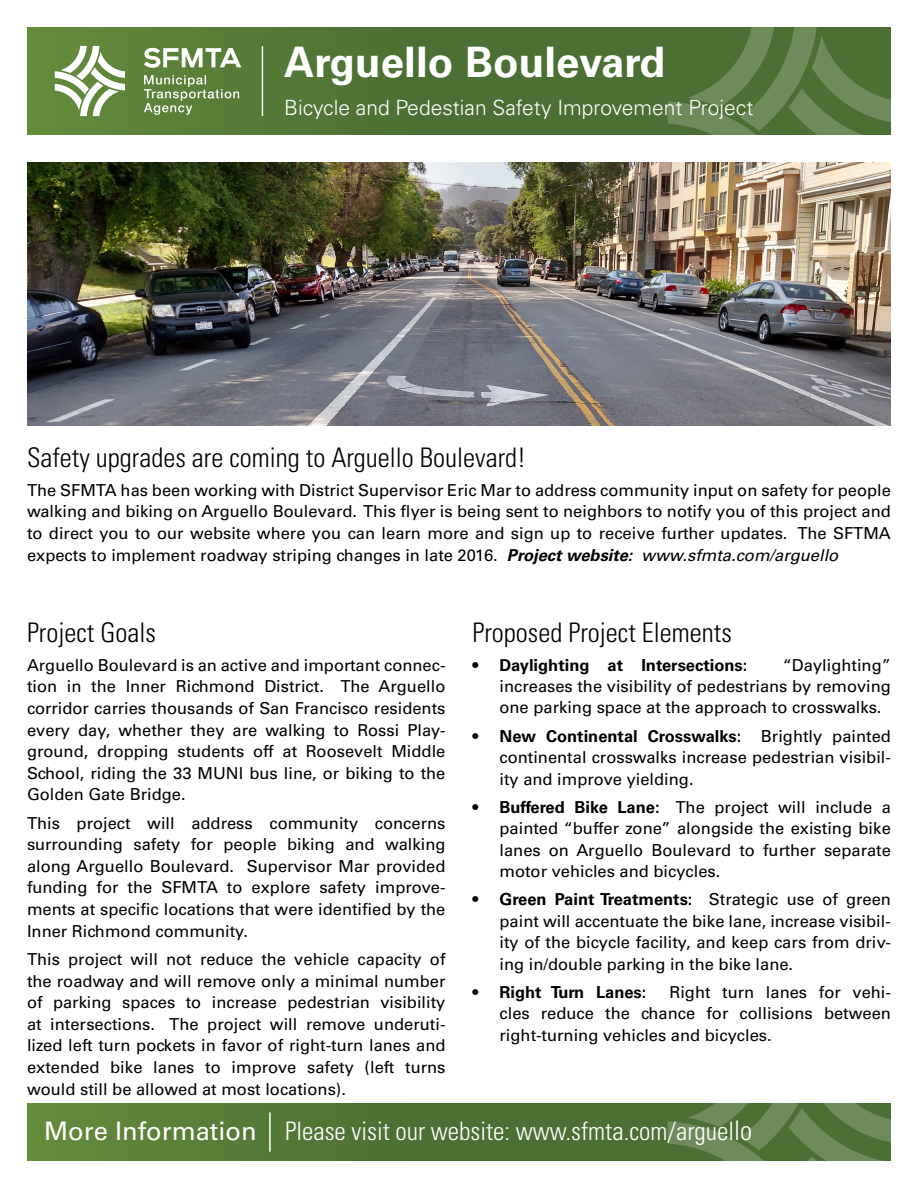
<style>
.page{position:relative;width:918px;height:1188px;background:#fff}
.page>*{position:absolute;margin:0;border:0;box-sizing:border-box;transform-origin:0 0}
.Page_title{font:700 42px "Univers";color:#fff}
.text_title_2{font:300 condensed 27px "Univers";color:#000}
.Page_title-2{font:300 condensed 25.5px "Univers";color:#fff}
.Page_subheader{font:300 21px "Univers";color:#fff}
.Body_Text{font:16.5px/21.6px "Univers";color:#000;text-align:justify}
.t1{font:700 16.5px "Univers";color:#000}
.s1{font-weight:700;font-style:italic}
.s2{font-style:italic}
.s3{font-weight:400}
.s4{font-weight:700}
.s5{font-weight:400;font-stretch:normal}
.s6{font-size:27px}
</style>
<div class="page">
<svg style="left:27px;top:1104px;width:641px;height:57px;background:#537735"></svg>
<svg style="left:27px;top:27px;width:641px;height:108px;background:#517535"></svg>
<svg style="left:668px;top:27px;width:223px;height:225px"></svg>
<svg style="left:144px;top:75px;width:95px;height:40px;background:#76955a"></svg>
<svg style="left:144px;top:47px;width:97px;height:22px"></svg>
<svg style="left:55px;top:46px;width:70px;height:70px"></svg>
<hr style="left:262px;top:46px;width:1px;height:70px;background:#fff">
<svg style="left:668px;top:1103px;width:223px;height:58px;background:#5e7d48"></svg>
<img style="left:28px;top:163px;width:862px;height:263px">
<hr style="left:269px;top:1112px;width:2px;height:40px;background:#fff">
<p class="Page_title" style="left:284px;top:38px;width:383px">Arguello Boulevard</p>
<p class="Page_subheader" style="left:284px;top:95px;width:471px">Bicycle and Pedestian Safety Improvement Project</p>
<p class="text_title_2" style="left:27px;top:442px;width:501px">Safety upgrades are coming to Arguello Boulevard!</p>
<p class="Body_Text" style="left:27px;top:479px;width:866px">The SFMTA has been working with District Supervisor Eric Mar to address community input on safety for people walking and biking on Arguello Boulevard. This flyer is being sent to neighbors to notify you of this project and to direct you to our website where you can learn more and sign up to receive further updates. The SFTMA expects to implement roadway striping changes in late 2016. <span class="s1">Project website:</span> <span class="s2">www.sfmta.com/arguello</span></p>
<p class="text_title_2" style="left:27px;top:617px;width:130px">Project Goals</p>
<p class="Body_Text" style="left:27px;top:654px;width:420px">Arguello Boulevard is an active and important connec&shy;tion in the Inner Richmond District. The Arguello corridor carries thousands of San Francisco residents every day, whether they are walking to Rossi Play&shy;ground, dropping students off at Roosevelt Middle School, riding the 33 MUNI bus line, or biking to the Golden Gate Bridge.</p>
<p class="Body_Text" style="left:27px;top:812px;width:420px">This project will address community concerns surrounding safety for people biking and walking along Arguello Boulevard. Supervisor Mar provided funding for the SFMTA to explore safety improve&shy;ments at specific locations that were identified by the Inner Richmond community.</p>
<p class="Body_Text" style="left:27px;top:948px;width:420px">This project will not reduce the vehicle capacity of the roadway and will remove only a minimal number of parking spaces to increase pedestrian visibility at intersections. The project will remove underuti&shy;lized left turn pockets in favor of right-turn lanes and extended bike lanes to improve safety (left turns would still be allowed at most locations).</p>
<p class="text_title_2" style="left:472px;top:617px;width:261px">Proposed Project Elements</p>
<p class="t1" style="left:472px;top:655px;width:276px"><span class="s3">•</span> Daylighting at Intersections:</p>
<p class="Body_Text" style="left:500px;top:654px;width:393px;text-indent:283px">“Daylighting” increases the visibility of pedestrians by removing one parking space at the approach to crosswalks.</p>
<p class="Body_Text" style="left:500px;top:725px;width:393px;text-indent:-27px">• <span class="s4">New Continental Crosswalks:</span> Brightly painted continental crosswalks increase pedestrian visibil&shy;ity and improve yielding.</p>
<p class="Body_Text" style="left:500px;top:796px;width:393px;text-indent:-27px">• <span class="s4">Buffered Bike Lane:</span> The project will include a painted “buffer zone” alongside the existing bike lanes on Arguello Boulevard to further separate motor vehicles and bicycles.</p>
<p class="Body_Text" style="left:500px;top:889px;width:393px;text-indent:-27px">• <span class="s4">Green Paint Treatments:</span> Strategic use of green paint will accentuate the bike lane, increase visibil&shy;ity of the bicycle facility, and keep cars from driv&shy;ing in/double parking in the bike lane.</p>
<p class="t1" style="left:472px;top:982px;width:175px"><span class="s3">•</span> Right Turn Lanes:</p>
<p class="Body_Text" style="left:500px;top:981px;width:393px;text-indent:170px">Right turn lanes for vehi&shy;cles reduce the chance for collisions between right-turning vehicles and bicycles.</p>
<p class="Page_title-2" style="left:44px;top:1116px;width:709px"><span class="s5">More Information</span> Please visit our website: www.sfmta.com/arguel<span class="s6">lo</span></p>
</div>
